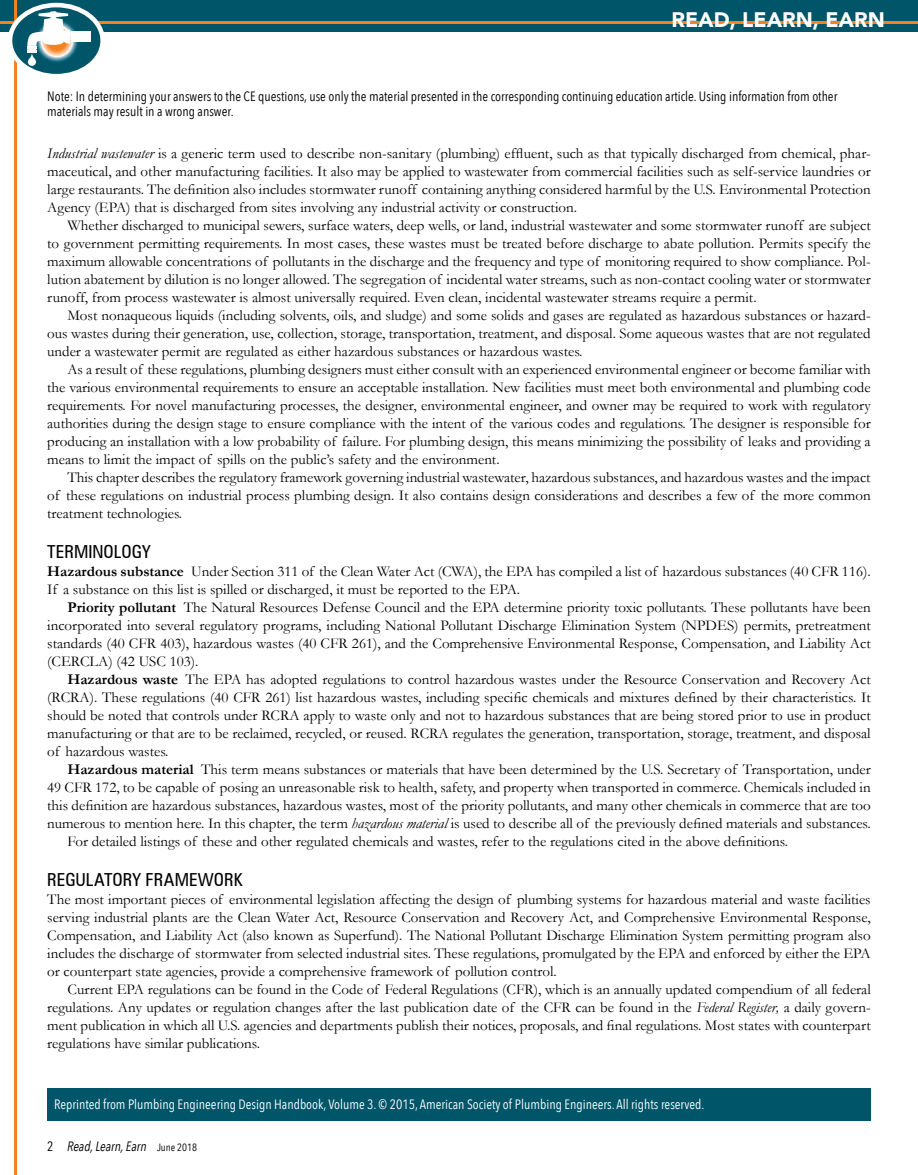
<style>
.page{position:relative;width:918px;height:1175px;background:#fff}
.page>*{position:absolute;margin:0;border:0;box-sizing:border-box;transform-origin:0 0}
.t1{font:900 21px "Avenir";color:#fff}
.t2{font:condensed 18px "Zurich BT";color:#000}
.t3{font:15px/18px "Garamond";color:#000;text-align:justify}
.t4{font:13.5px/15px "Avenir Next Condensed";color:#000}
.t5{font:13.5px "Avenir Next Condensed";color:#fff}
.t6{font:italic 13.5px "Avenir Next Condensed";color:#000}
.s1{font-style:italic}
.s2{font-weight:700}
.s3{font-style:normal}
.s4{font-style:normal;font-size:10.5px}
</style>
<div class="page">
<div style="left:0;top:0;width:918px;height:32px;background:#005568"></div>
<hr style="left:0;top:21px;width:918px;height:3px;background:#f58220">
<hr style="left:14px;top:0;width:3px;height:1174px;background:#f58220">
<div style="left:47px;top:1088px;width:824px;height:32px;background:#005568"></div>
<svg style="left:10px;top:5px;width:93px;height:71px"></svg>
<h1 class="t1" style="left:671px;top:2px;width:215px">READ, LEARN, EARN</h1>
<p class="t4" style="left:47px;top:88px;width:792px">Note: In determining your answers to the CE questions, use only the material presented in the corresponding continuing education article. Using information from other materials may result in a wrong answer.</p>
<p class="t3" style="left:47px;top:144px;width:825px"><span class="s1">Industrial wastewater</span> is a generic term used to describe non-sanitary (plumbing) effluent, such as that typically discharged from chemical, phar&shy;maceutical, and other manufacturing facilities. It also may be applied to wastewater from commercial facilities such as self-service laundries or large restaurants. The definition also includes stormwater runoff containing anything considered harmful by the U.S. Environmental Protection Agency (EPA) that is discharged from sites involving any industrial activity or construction.</p>
<p class="t3" style="left:47px;top:216px;width:825px;text-indent:20px">Whether discharged to municipal sewers, surface waters, deep wells, or land, industrial wastewater and some stormwater runoff are subject to government permitting requirements. In most cases, these wastes must be treated before discharge to abate pollution. Permits specify the maximum allowable concentrations of pollutants in the discharge and the frequency and type of monitoring required to show compliance. Pol&shy;lution abatement by dilution is no longer allowed. The segregation of incidental water streams, such as non-contact cooling water or stormwater runoff, from process wastewater is almost universally required. Even clean, incidental wastewater streams require a permit.</p>
<p class="t3" style="left:47px;top:306px;width:825px;text-indent:20px">Most nonaqueous liquids (including solvents, oils, and sludge) and some solids and gases are regulated as hazardous substances or hazard&shy;ous wastes during their generation, use, collection, storage, transportation, treatment, and disposal. Some aqueous wastes that are not regulated under a wastewater permit are regulated as either hazardous substances or hazardous wastes.</p>
<p class="t3" style="left:47px;top:360px;width:825px;text-indent:20px">As a result of these regulations, plumbing designers must either consult with an experienced environmental engineer or become familiar with the various environmental requirements to ensure an acceptable installation. New facilities must meet both environmental and plumbing code requirements. For novel manufacturing processes, the designer, environmental engineer, and owner may be required to work with regulatory authorities during the design stage to ensure compliance with the intent of the various codes and regulations. The designer is responsible for producing an installation with a low probability of failure. For plumbing design, this means minimizing the possibility of leaks and providing a means to limit the impact of spills on the public’s safety and the environment.</p>
<p class="t3" style="left:47px;top:468px;width:825px;text-indent:20px">This chapter describes the regulatory framework governing industrial wastewater, hazardous substances, and hazardous wastes and the impact of these regulations on industrial process plumbing design. It also contains design considerations and describes a few of the more common treatment technologies.</p>
<p class="t2" style="left:47px;top:540px;width:105px">TERMINOLOGY</p>
<p class="t3" style="left:47px;top:562px;width:825px"><span class="s2">Hazardous substance</span> Under Section 311 of the Clean Water Act (CWA), the EPA has compiled a list of hazardous substances (40 CFR 116).<br>If a substance on this list is spilled or discharged, it must be reported to the EPA.</p>
<p class="t3" style="left:47px;top:598px;width:825px;text-indent:20px"><span class="s2">Priority pollutant</span> The Natural Resources Defense Council and the EPA determine priority toxic pollutants. These pollutants have been incorporated into several regulatory programs, including National Pollutant Discharge Elimination System (NPDES) permits, pretreatment standards (40 CFR 403), hazardous wastes (40 CFR 261), and the Comprehensive Environmental Response, Compensation, and Liability Act (CERCLA) (42 USC 103).</p>
<p class="t3" style="left:47px;top:670px;width:825px;text-indent:20px"><span class="s2">Hazardous waste</span> The EPA has adopted regulations to control hazardous wastes under the Resource Conservation and Recovery Act (RCRA). These regulations (40 CFR 261) list hazardous wastes, including specific chemicals and mixtures defined by their characteristics. It should be noted that controls under RCRA apply to waste only and not to hazardous substances that are being stored prior to use in product manufacturing or that are to be reclaimed, recycled, or reused. RCRA regulates the generation, transportation, storage, treatment, and disposal of hazardous wastes.</p>
<p class="t3" style="left:68px;top:760px;width:805px"><span class="s2">Hazardous material</span> This term means substances or materials that have been determined by the U.S. Secretary of Transportation, under</p>
<p class="t3" style="left:47px;top:778px;width:825px">49 CFR 172, to be capable of posing an unreasonable risk to health, safety, and property when transported in commerce. Chemicals included in</p>
<p class="t3" style="left:47px;top:796px;width:825px">this definition are hazardous substances, hazardous wastes, most of the priority pollutants, and many other chemicals in commerce that are too</p>
<p class="t3" style="left:47px;top:814px;width:825px">numerous to mention here. In this chapter, the term <span class="s1">hazardous material</span> is used to describe all of the previously defined materials and substances.</p>
<p class="t3" style="left:68px;top:832px;width:722px">For detailed listings of these and other regulated chemicals and wastes, refer to the regulations cited in the above definitions.</p>
<p class="t2" style="left:47px;top:868px;width:197px">REGULATORY FRAMEWORK</p>
<p class="t3" style="left:47px;top:890px;width:825px">The most important pieces of environmental legislation affecting the design of plumbing systems for hazardous material and waste facilities serving industrial plants are the Clean Water Act, Resource Conservation and Recovery Act, and Comprehensive Environmental Response, Compensation, and Liability Act (also known as Superfund). The National Pollutant Discharge Elimination System permitting program also includes the discharge of stormwater from selected industrial sites. These regulations, promulgated by the EPA and enforced by either the EPA or counterpart state agencies, provide a comprehensive framework of pollution control.</p>
<p class="t3" style="left:47px;top:980px;width:825px;text-indent:20px">Current EPA regulations can be found in the Code of Federal Regulations (CFR), which is an annually updated compendium of all federal regulations. Any updates or regulation changes after the last publication date of the CFR can be found in the <span class="s1">Federal Register,</span> a daily govern&shy;ment publication in which all U.S. agencies and departments publish their notices, proposals, and final regulations. Most states with counterpart regulations have similar publications.</p>
<p class="t5" style="left:54px;top:1092px;width:652px">Reprinted from Plumbing Engineering Design Handbook, Volume 3. © 2015, American Society of Plumbing Engineers. All rights reserved.</p>
<p class="t6" style="left:47px;top:1138px;width:151px"><span class="s3">2</span> Read, Learn, Earn <span class="s4">June 2018</span></p>
</div>
